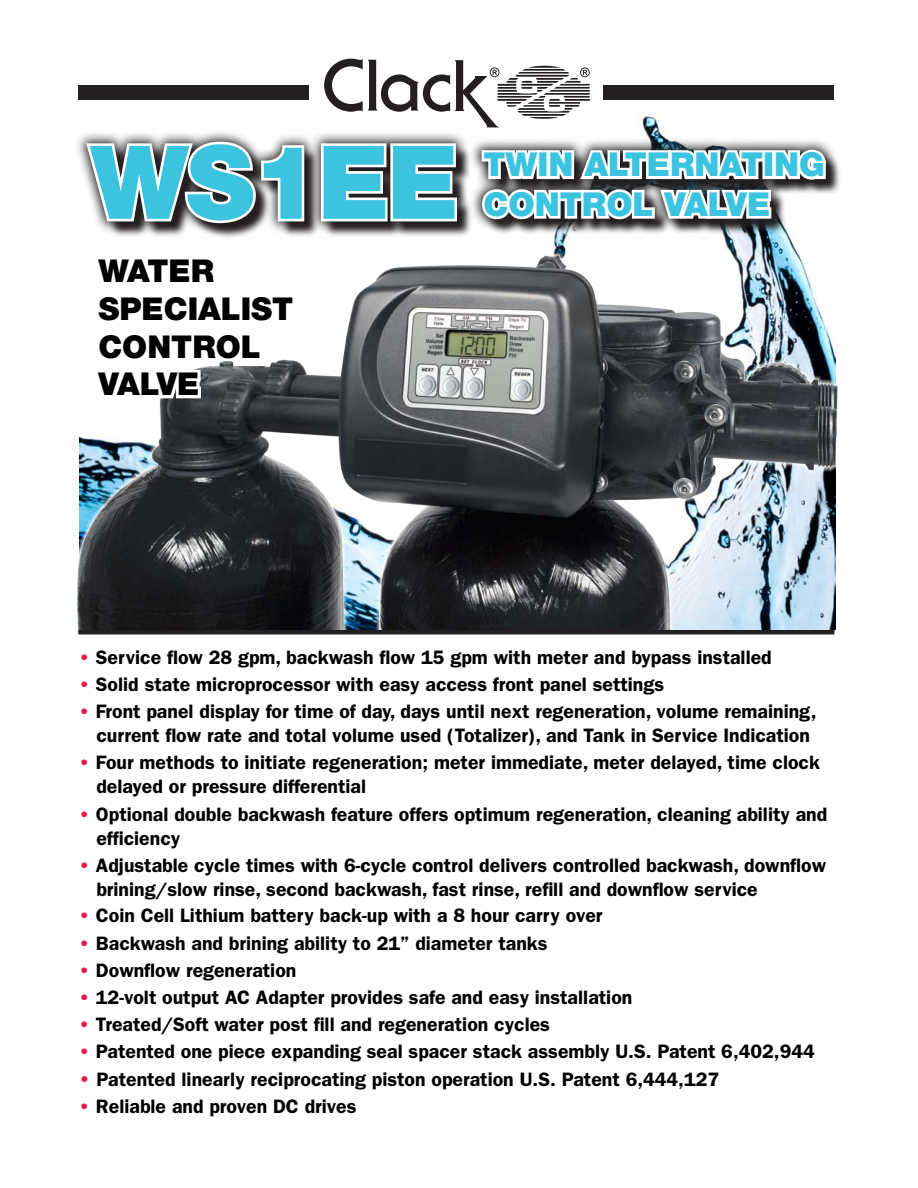
<style>
.page{position:relative;width:918px;height:1188px;background:#fff}
.page>*{position:absolute;margin:0;border:0;box-sizing:border-box;transform-origin:0 0}
.t1{font:900 102px "Helvetica Neue LT Std";color:#3bc3e0}
.t2{font:900 33px "Helvetica Neue LT Std";color:#3bc3e0}
.t3{font:900 31.5px/37.8px "Helvetica Neue LT Std";color:#000}
.t4{font:600 19.5px/24px "ITC Franklin Gothic Std";color:#000}
.s1{color:#ed1748}
.s2{font-size:20.25px;color:#ed1748}
</style>
<div class="page">
<img style="left:77px;top:247px;width:761px;height:385px">
<div style="left:78px;top:85px;width:231px;height:15px;background:#231f20"></div>
<div style="left:604px;top:85px;width:230px;height:15px;background:#231f20"></div>
<svg style="left:78px;top:132px;width:240px;height:103px"></svg>
<svg style="left:83px;top:139px;width:224px;height:294px"></svg>
<svg style="left:829px;top:147px;width:10px;height:46px"></svg>
<svg style="left:318px;top:59px;width:511px;height:188px"></svg>
<hr style="left:78px;top:630px;width:756px;height:4px;background:#231f20">
<h1 class="t1" style="left:90px;top:122px;width:294px">WS1EE</h1>
<h2 class="t2" style="left:484px;top:145px;width:124px">TWIN ALTERNATIN</h2>
<h2 class="t2" style="left:799px;top:145px;width:27px">G</h2>
<h2 class="t2" style="left:484px;top:185px;width:25px">CONTROL</h2>
<h2 class="t2" style="left:664px;top:185px;width:104px">VALVE</h2>
<h3 class="t3" style="left:98px;top:252px;width:196px">WATER<br>SPECIALIST<br>CONTROL<br>VALVE</h3>
<p class="t4" style="left:78px;top:645px;width:695px"><span class="s1">•</span> Service flow 28 gpm, backwash flow 15 gpm with meter and bypass installed</p>
<p class="t4" style="left:78px;top:672px;width:587px"><span class="s1">•</span> Solid state microprocessor with easy access front panel settings</p>
<p class="t4" style="left:78px;top:699px;width:740px;text-align:center"><span class="s1">•</span> Front panel display for time of day, days until next regeneration, volume remaining, current flow rate and total volume used (Totalizer), and Tank in Service Indication</p>
<p class="t4" style="left:96px;top:751px;width:725px;text-indent:-18px"><span class="s1">•</span> Four methods to initiate regeneration; meter immediate, meter delayed, time clock delayed or pressure differential</p>
<p class="t4" style="left:96px;top:802px;width:732px;text-indent:-18px"><span class="s1">•</span> Optional double backwash feature offers optimum regeneration, cleaning ability and efficiency</p>
<p class="t4" style="left:96px;top:853px;width:731px;text-indent:-18px"><span class="s1">•</span> Adjustable cycle times with 6-cycle control delivers controlled backwash, downflow brining/slow rinse, second backwash, fast rinse, refill and downflow service</p>
<p class="t4" style="left:78px;top:904px;width:526px"><span class="s1">•</span> Coin Cell Lithium battery back-up with a 8 hour carry over</p>
<p class="t4" style="left:78px;top:931px;width:471px"><span class="s1">•</span> Backwash and brining ability to 21” diameter tanks</p>
<p class="t4" style="left:78px;top:958px;width:220px"><span class="s1">•</span> Downflow regeneration</p>
<p class="t4" style="left:78px;top:985px;width:555px"><span class="s1">•</span> 12-volt output AC Adapter provides safe and easy installation</p>
<p class="t4" style="left:78px;top:1013px;width:473px"><span class="s1">•</span> Treated/Soft water post fill and regeneration cycles</p>
<p class="t4" style="left:78px;top:1039px;width:738px"><span class="s1">•</span> Patented one piece expanding seal spacer stack assembly U.S. Patent 6,402,944</p>
<p class="t4" style="left:78px;top:1067px;width:642px"><span class="s2">•</span> Patented linearly reciprocating piston operation U.S. Patent 6,444,127</p>
<p class="t4" style="left:78px;top:1094px;width:280px"><span class="s1">•</span> Reliable and proven DC drives</p>
</div>
